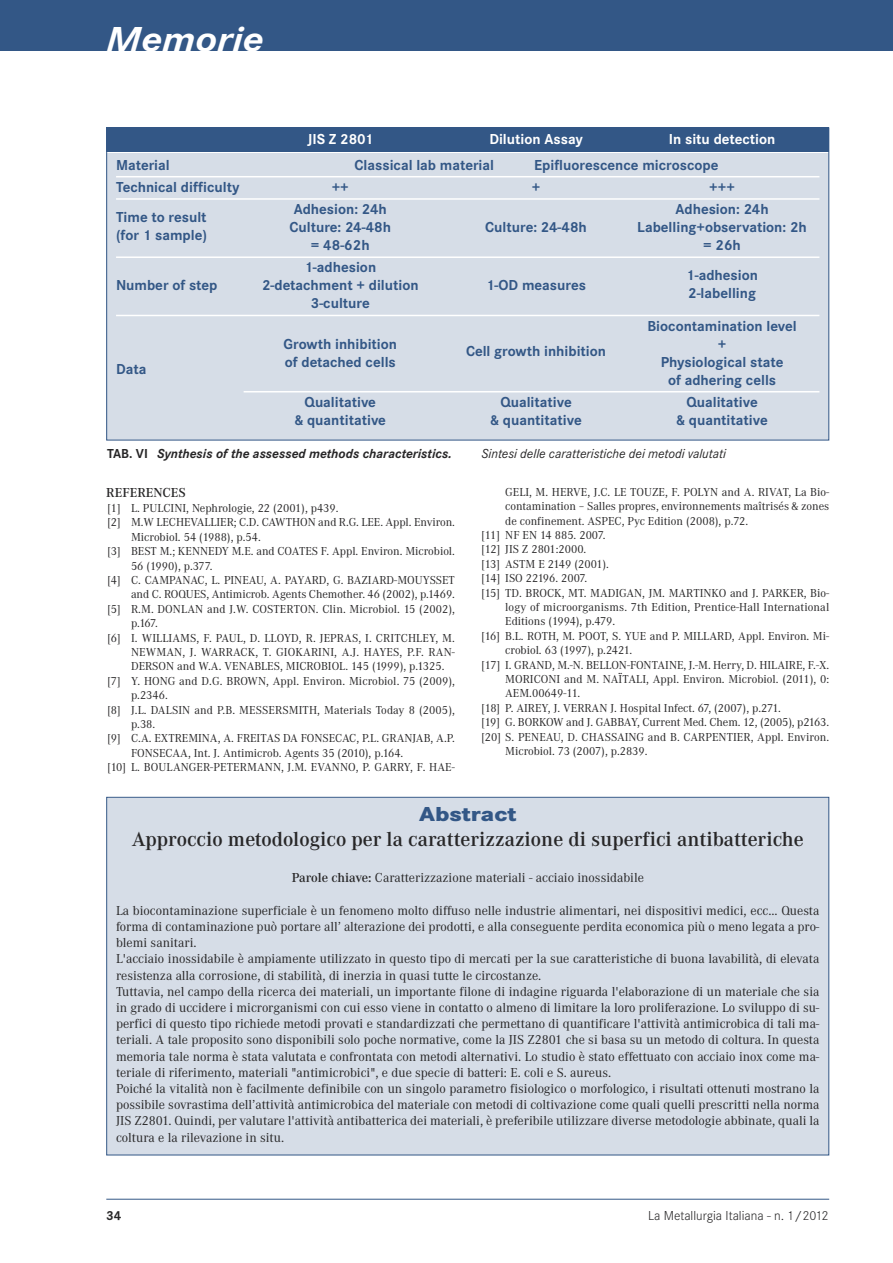
<style>
.page{position:relative;width:893px;height:1263px;background:#fff}
.page>*{position:absolute;margin:0;border:0;box-sizing:border-box;transform-origin:0 0}
.t1{font:italic 700 36px "Corporate S";color:#fff;scale:1.14 1}
.t2{font:600 21px "Corporate A";color:#272627}
.t3{font:800 21px "Corporate S";color:#335786;scale:1.14 1}
.t4{font:700 15px/18px "Corporate S";color:#335786;text-align:center}
.t5{font:700 15px "Corporate S";color:#fff}
.t6{font:13.5px/16.2px "Corporate A";color:#272627}
.t7{font:italic 700 13.5px "Corporate S";color:#272627}
.t8{font:italic 13.5px "Corporate S";color:#272627}
.t9{font:300 13.5px "Corporate S";color:#272627}
.t10{font:600 13.5px "Corporate A";color:#272627}
.t11{font:700 13.5px "Corporate S";color:#272627}
.t12{font:12px "Corporate A";color:#272627}
.s1{font-style:normal}
.s2{font-weight:600}
</style>
<div class="page">
<div style="left:106px;top:153px;width:723px;height:287px;background:#d6dde7"></div>
<div style="left:106px;top:128px;width:723px;height:24px;background:#335786"></div>
<div style="left:0;top:0;width:893px;height:50px;background:#335786"></div>
<hr style="left:106px;top:1199px;width:723px;height:1px;background:#335786">
<hr style="left:116px;top:176px;width:703px;height:1px;background:#fff">
<hr style="left:116px;top:198px;width:703px;height:2px;background:#fff">
<hr style="left:116px;top:256px;width:703px;height:2px;background:#fff">
<hr style="left:116px;top:315px;width:703px;height:1px;background:#fff">
<hr style="left:244px;top:391px;width:575px;height:1px;background:#fff">
<div style="left:107px;top:798px;width:721px;height:356px;background:#d6dde7"></div>
<h1 class="t1" style="left:106px;top:17px;width:140px">Memorie</h1>
<p class="t5" style="left:307px;top:130px;width:67px">JIS Z 2801</p>
<p class="t5" style="left:489px;top:130px;width:95px">Dilution Assay</p>
<p class="t5" style="left:669px;top:130px;width:108px">In situ detection</p>
<p class="t4" style="left:116px;top:155px;width:55px">Material</p>
<p class="t4" style="left:355px;top:155px;width:141px">Classical lab material</p>
<p class="t4" style="left:534px;top:155px;width:186px">Epifluorescence microscope</p>
<p class="t4" style="left:116px;top:178px;width:125px">Technical difficulty</p>
<p class="t4" style="left:332px;top:178px;width:19px">++</p>
<p class="t4" style="left:532px;top:178px;width:10px">+</p>
<p class="t4" style="left:709px;top:178px;width:27px">+++</p>
<p class="t4" style="left:116px;top:207px;width:92px">Time to result</p>
<p class="t4" style="left:294px;top:200px;width:95px">Adhesion: 24h</p>
<p class="t4" style="left:676px;top:200px;width:95px">Adhesion: 24h</p>
<p class="t4" style="left:289px;top:218px;width:103px">Culture: 24-48h</p>
<p class="t4" style="left:485px;top:218px;width:103px">Culture: 24-48h</p>
<p class="t4" style="left:637px;top:218px;width:171px">Labelling+observation: 2h</p>
<p class="t4" style="left:311px;top:236px;width:60px">= 48-62h</p>
<p class="t4" style="left:703px;top:236px;width:39px">= 26h</p>
<p class="t4" style="left:304px;top:258px;width:73px">1-adhesion</p>
<p class="t4" style="left:686px;top:266px;width:73px">1-adhesion</p>
<p class="t4" style="left:116px;top:225px;width:92px">(for 1 sample)</p>
<p class="t4" style="left:116px;top:276px;width:103px">Number of step</p>
<p class="t4" style="left:262px;top:276px;width:158px">2-detachment + dilution</p>
<p class="t4" style="left:486px;top:276px;width:102px">1-OD measures</p>
<p class="t4" style="left:688px;top:284px;width:69px">2-labelling</p>
<p class="t4" style="left:311px;top:294px;width:61px">3-culture</p>
<p class="t4" style="left:647px;top:316px;width:151px">Biocontamination level</p>
<p class="t4" style="left:284px;top:334px;width:115px">Growth inhibition</p>
<p class="t4" style="left:718px;top:334px;width:10px">+</p>
<p class="t4" style="left:466px;top:342px;width:142px">Cell growth inhibition</p>
<p class="t4" style="left:285px;top:352px;width:113px">of detached cells</p>
<p class="t4" style="left:661px;top:352px;width:124px">Physiological state of adhering cells</p>
<p class="t4" style="left:305px;top:393px;width:73px">Qualitative</p>
<p class="t4" style="left:500px;top:393px;width:73px">Qualitative</p>
<p class="t4" style="left:686px;top:393px;width:73px">Qualitative</p>
<p class="t4" style="left:295px;top:411px;width:93px">&amp; quantitative</p>
<p class="t4" style="left:490px;top:411px;width:93px">&amp; quantitative</p>
<p class="t4" style="left:676px;top:411px;width:93px">&amp; quantitative</p>
<p class="t7" style="left:107px;top:446px;width:346px"><span class="s1">TAB. VI</span> Synthesis of the assessed methods characteristics.</p>
<p class="t8" style="left:481px;top:446px;width:246px">Sintesi delle caratteristiche dei metodi valutati</p>
<p class="t10" style="left:106px;top:484px;width:81px">REFERENCES</p>
<p class="t12" style="left:107px;top:501px;width:233px">[1] L. PULCINI, Nephrologie, 22 (2001), p439.</p>
<p class="t12" style="left:107px;top:515px;width:349px">[2] M.W LECHEVALLIER; C.D. CAWTHON and R.G. LEE. Appl. Environ.</p>
<p class="t12" style="left:131px;top:530px;width:131px">Microbiol. 54 (1988), p.54.</p>
<p class="t12" style="left:107px;top:544px;width:349px">[3] BEST M.; KENNEDY M.E. and COATES F. Appl. Environ. Microbiol.</p>
<p class="t12" style="left:131px;top:558px;width:83px">56 (1990), p.377.</p>
<p class="t12" style="left:107px;top:573px;width:349px">[4] C. CAMPANAC, L. PINEAU, A. PAYARD, G. BAZIARD-MOUYSSET</p>
<p class="t12" style="left:131px;top:587px;width:325px">and C. ROQUES, Antimicrob. Agents Chemother. 46 (2002), p.1469.</p>
<p class="t12" style="left:107px;top:602px;width:349px">[5] R.M. DONLAN and J.W. COSTERTON. Clin. Microbiol. 15 (2002),</p>
<p class="t12" style="left:131px;top:616px;width:28px">p.167.</p>
<p class="t12" style="left:107px;top:630px;width:349px">[6] I. WILLIAMS, F. PAUL, D. LLOYD, R. JEPRAS, I. CRITCHLEY, M.</p>
<p class="t12" style="left:131px;top:645px;width:325px">NEWMAN, J. WARRACK, T. GIOKARINI, A.J. HAYES, P.F. RAN-</p>
<p class="t12" style="left:131px;top:659px;width:315px">DERSON and W.A. VENABLES, MICROBIOL. 145 (1999), p.1325.</p>
<p class="t12" style="left:107px;top:674px;width:349px">[7] Y. HONG and D.G. BROWN, Appl. Environ. Microbiol. 75 (2009),</p>
<p class="t12" style="left:131px;top:688px;width:38px">p.2346.</p>
<p class="t12" style="left:107px;top:702px;width:349px">[8] J.L. DALSIN and P.B. MESSERSMITH, Materials Today 8 (2005),</p>
<p class="t12" style="left:131px;top:717px;width:26px">p.38.</p>
<p class="t12" style="left:107px;top:731px;width:349px">[9] C.A. EXTREMINA, A. FREITAS DA FONSECAC, P.L. GRANJAB, A.P.</p>
<p class="t12" style="left:131px;top:746px;width:274px">FONSECAA, Int. J. Antimicrob. Agents 35 (2010), p.164.</p>
<p class="t12" style="left:107px;top:760px;width:349px">[10] L. BOULANGER-PETERMANN, J.M. EVANNO, P. GARRY, F. HAE-</p>
<p class="t4" style="left:116px;top:360px;width:32px">Data</p>
<p class="t12" style="left:505px;top:485px;width:325px">GELI, M. HERVE, J.C. LE TOUZE, F. POLYN and A. RIVAT, La Bio-</p>
<p class="t12" style="left:505px;top:499px;width:325px">contamination – Salles propres, environnements maîtrisés &amp; zones</p>
<p class="t12" style="left:505px;top:513px;width:244px">de confinement. ASPEC, Pyc Edition (2008), p.72.</p>
<p class="t12" style="left:481px;top:528px;width:126px">[11] NF EN 14 885. 2007.</p>
<p class="t12" style="left:481px;top:542px;width:107px">[12] JIS Z 2801:2000.</p>
<p class="t12" style="left:481px;top:557px;width:129px">[13] ASTM E 2149 (2001).</p>
<p class="t12" style="left:481px;top:571px;width:108px">[14] ISO 22196. 2007.</p>
<p class="t12" style="left:481px;top:585px;width:349px">[15] TD. BROCK, MT. MADIGAN, JM. MARTINKO and J. PARKER, Bio-</p>
<p class="t12" style="left:505px;top:600px;width:325px">logy of microorganisms. 7th Edition, Prentice-Hall International</p>
<p class="t12" style="left:505px;top:614px;width:112px">Editions (1994), p.479.</p>
<p class="t12" style="left:481px;top:629px;width:349px">[16] B.L. ROTH, M. POOT, S. YUE and P. MILLARD, Appl. Environ. Mi-</p>
<p class="t12" style="left:505px;top:643px;width:128px">crobiol. 63 (1997), p.2421.</p>
<p class="t12" style="left:481px;top:657px;width:349px">[17] I. GRAND, M.-N. BELLON-FONTAINE, J.-M. Herry, D. HILAIRE, F.-X.</p>
<p class="t12" style="left:505px;top:672px;width:325px">MORICONI and M. NAÏTALI, Appl. Environ. Microbiol. (2011), 0:</p>
<p class="t12" style="left:505px;top:686px;width:76px">AEM.00649-11.</p>
<p class="t12" style="left:481px;top:701px;width:301px">[18] P. AIREY, J. VERRAN J. Hospital Infect. 67, (2007), p.271.</p>
<p class="t12" style="left:481px;top:715px;width:349px">[19] G. BORKOW and J. GABBAY, Current Med. Chem. 12, (2005), p2163.</p>
<p class="t12" style="left:481px;top:729px;width:349px">[20] S. PENEAU, D. CHASSAING and B. CARPENTIER, Appl. Environ.</p>
<p class="t12" style="left:505px;top:744px;width:144px">Microbiol. 73 (2007), p.2839.</p>
<h2 class="t3" style="left:419px;top:801px;width:87px">Abstract</h2>
<h2 class="t2" style="left:132px;top:826px;width:674px">Approccio metodologico per la caratterizzazione di superfici antibatteriche</h2>
<p class="t6" style="left:292px;top:869px;width:354px"><span class="s2">Parole chiave:</span> Caratterizzazione materiali - acciaio inossidabile</p>
<p class="t6" style="left:116px;top:902px;width:705px">La biocontaminazione superficiale è un fenomeno molto diffuso nelle industrie alimentari, nei dispositivi medici, ecc... Questa forma di contaminazione può portare all’ alterazione dei prodotti, e alla conseguente perdita economica più o meno legata a pro&shy;blemi sanitari.<br>L'acciaio inossidabile è ampiamente utilizzato in questo tipo di mercati per la sue caratteristiche di buona lavabilità, di elevata resistenza alla corrosione, di stabilità, di inerzia in quasi tutte le circostanze.<br>Tuttavia, nel campo della ricerca dei materiali, un importante filone di indagine riguarda l'elaborazione di un materiale che sia in grado di uccidere i microrganismi con cui esso viene in contatto o almeno di limitare la loro proliferazione. Lo sviluppo di su&shy;perfici di questo tipo richiede metodi provati e standardizzati che permettano di quantificare l'attività antimicrobica di tali ma&shy;teriali. A tale proposito sono disponibili solo poche normative, come la JIS Z2801 che si basa su un metodo di coltura. In questa memoria tale norma è stata valutata e confrontata con metodi alternativi. Lo studio è stato effettuato con acciaio inox come ma&shy;teriale di riferimento, materiali "antimicrobici", e due specie di batteri: E. coli e S. aureus.<br>Poiché la vitalità non è facilmente definibile con un singolo parametro fisiologico o morfologico, i risultati ottenuti mostrano la possibile sovrastima dell’attività antimicrobica del materiale con metodi di coltivazione come quali quelli prescritti nella norma JIS Z2801. Quindi, per valutare l'attività antibatterica dei materiali, è preferibile utilizzare diverse metodologie abbinate, quali la coltura e la rilevazione in situ.</p>
<p class="t11" style="left:106px;top:1207px;width:17px">34</p>
<p class="t9" style="left:648px;top:1207px;width:182px">La Metallurgia Italiana - n. 1/2012</p>
</div>
